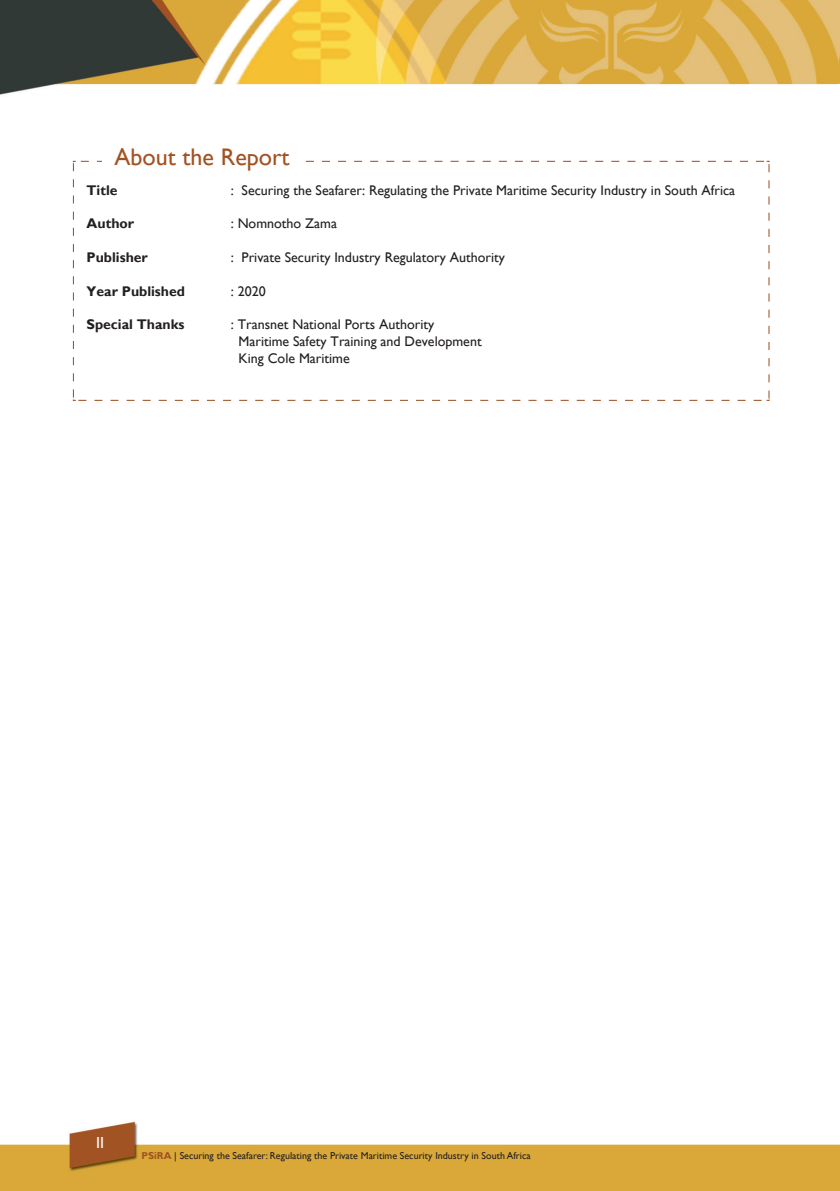
<style>
.page{position:relative;width:840px;height:1191px;background:#fff}
.page>*{position:absolute;margin:0;border:0;box-sizing:border-box;transform-origin:0 0}
.t1{font:24px "Gill Sans";color:#a15223}
.t2{font:16px "Gill Sans";color:#fff}
.t3{font:14px/16.8px "Gill Sans";color:#231f20}
.t4{font:700 14px "Gill Sans";color:#231f20}
.t5{font:10px "Gill Sans";color:#231f20}
.s1{font-weight:700;color:#a15323}
</style>
<div class="page">
<img style="left:0;top:0;width:839px;height:1191px">
<img style="left:838px;top:1px;width:1px;height:1103px">
<svg style="left:72px;top:160px;width:697px;height:241px"></svg>
<div style="left:102px;top:140px;width:198px;height:30px;background:#fff"></div>
<p class="t1" style="left:114px;top:143px;width:176px">About the Report</p>
<p class="t4" style="left:86px;top:182px;width:33px">Title</p>
<p class="t3" style="left:230px;top:182px;width:505px">: Securing the Seafarer: Regulating the Private Maritime Security Industry in South Africa</p>
<p class="t4" style="left:86px;top:215px;width:49px">Author</p>
<p class="t3" style="left:230px;top:216px;width:108px">: Nomnotho Zama</p>
<p class="t4" style="left:86px;top:249px;width:63px">Publisher</p>
<p class="t3" style="left:230px;top:249px;width:276px">: Private Security Industry Regulatory Authority</p>
<p class="t4" style="left:86px;top:282px;width:100px">Year Published</p>
<p class="t3" style="left:230px;top:283px;width:36px">: 2020</p>
<p class="t4" style="left:86px;top:316px;width:99px">Special Thanks</p>
<p class="t3" style="left:238px;top:316px;width:244px;text-indent:-8px">: Transnet National Ports Authority<br>Maritime Safety Training and Development<br>King Cole Maritime</p>
<p class="t2" style="left:96px;top:1133px;width:9px">II</p>
<p class="t5" style="left:141px;top:1150px;width:390px"><span class="s1">PSiRA</span> | Securing the Seafarer: Regulating the Private Maritime Security Industry in South Africa</p>
</div>
